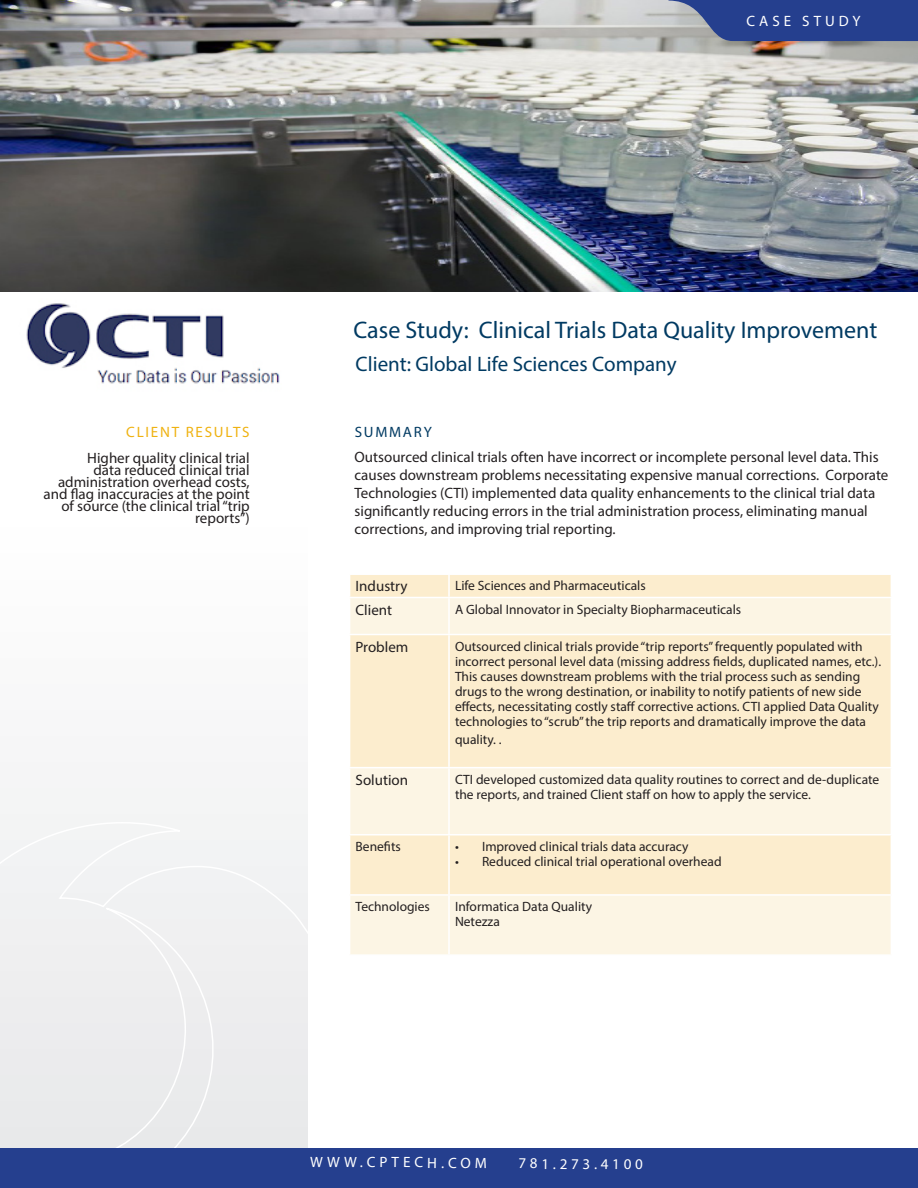
<style>
.page{position:relative;width:918px;height:1188px;background:#fff}
.page>*{position:absolute;margin:0;border:0;box-sizing:border-box;transform-origin:0 0}
.t1{font:24px "Myriad Pro";color:#003a62}
.Highlight{font:21px "Myriad Pro";color:#003a62}
.Side_Callout_Title{font:15px/12px "Myriad Pro";color:#231f20;text-align:right}
.Page_Type{font:15px "Myriad Pro";letter-spacing:.27em;color:#fff}
.Table_Body{font:15px "Myriad Pro";color:#231f20}
.Side_Callout_Title-2{font:15px "Myriad Pro";letter-spacing:.12em;color:#efb211}
.Section_Title{font:15px "Myriad Pro";letter-spacing:.12em;color:#003a62}
.Table_Body-2{font:13.5px/15px "Myriad Pro";color:#231f20}
</style>
<div class="page">
<div style="left:0;top:473px;width:307px;height:715px;background:#fafafa"></div>
<div style="left:0;top:821px;width:308px;height:327px;background:#eeeeef"></div>
<div style="left:0;top:1148px;width:918px;height:40px;background:#253f8e"></div>
<img style="left:26px;top:303px;width:254px;height:81px">
<img style="left:0;top:0;width:918px;height:292px">
<div style="left:350px;top:575px;width:541px;height:22px;background:#fcedce"></div>
<svg style="left:350px;top:598px;width:541px;height:356px;background:#fcf0d8"></svg>
<hr style="left:448px;top:575px;width:2px;height:22px;background:#fff">
<hr style="left:448px;top:598px;width:2px;height:36px;background:#fff">
<hr style="left:349px;top:634px;width:100px;height:1px;background:#fff">
<hr style="left:349px;top:767px;width:100px;height:1px;background:#fff">
<hr style="left:448px;top:768px;width:2px;height:66px;background:#fff">
<hr style="left:349px;top:834px;width:100px;height:2px;background:#fff">
<hr style="left:449px;top:834px;width:443px;height:2px;background:#fff">
<hr style="left:448px;top:835px;width:2px;height:59px;background:#fff">
<hr style="left:349px;top:894px;width:100px;height:2px;background:#fff">
<hr style="left:449px;top:894px;width:443px;height:2px;background:#fff">
<hr style="left:448px;top:896px;width:2px;height:58px;background:#fff">
<hr style="left:449px;top:634px;width:443px;height:1px;background:#fff">
<hr style="left:448px;top:635px;width:2px;height:132px;background:#fff">
<hr style="left:449px;top:767px;width:443px;height:1px;background:#fff">
<svg style="left:669px;top:0;width:249px;height:41px;background:#394f93"></svg>
<p class="Page_Type" style="left:746px;top:12px;width:116px">CASE STUDY</p>
<p class="Page_Type" style="left:754px;top:12px;width:116px">CASE STUDY</p>
<p class="Side_Callout_Title-2" style="left:126px;top:423px;width:125px">CLIENT RESULTS</p>
<p class="Side_Callout_Title" style="left:44px;top:452px;width:208px">Higher quality clinical trial<br>data reduced clinical trial administration overhead costs, and flag inaccuracies at the point of source (the clinical trial “trip reports”)</p>
<p class="t1" style="left:354px;top:315px;width:525px">Case Study: Clinical Trials Data Quality Improvement</p>
<p class="Highlight" style="left:356px;top:351px;width:322px">Client: Global Life Sciences Company</p>
<p class="Section_Title" style="left:355px;top:423px;width:79px">SUMMARY</p>
<p class="Side_Callout_Title" style="left:355px;top:448px;width:535px;line-height:18px;text-align:left">Outsourced clinical trials often have incorrect or incomplete personal level data. This causes downstream problems necessitating expensive manual corrections. Corporate Technologies (CTI) implemented data quality enhancements to the clinical trial data significantly reducing errors in the trial administration process, eliminating manual corrections, and improving trial reporting.</p>
<p class="Table_Body" style="left:356px;top:577px;width:54px">Industry</p>
<p class="Table_Body-2" style="left:455px;top:578px;width:192px">Life Sciences and Pharmaceuticals</p>
<p class="Table_Body" style="left:356px;top:600px;width:38px">Client</p>
<p class="Table_Body-2" style="left:455px;top:601px;width:288px">A Global Innovator in Specialty Biopharmaceuticals</p>
<p class="Table_Body" style="left:356px;top:637px;width:54px">Problem</p>
<p class="Table_Body-2" style="left:455px;top:638px;width:428px">Outsourced clinical trials provide “trip reports” frequently populated with incorrect personal level data (missing address fields, duplicated names, etc.).<br>This causes downstream problems with the trial process such as sending drugs to the wrong destination, or inability to notify patients of new side effects, necessitating costly staff corrective actions. CTI applied Data Quality technologies to “scrub” the trip reports and dramatically improve the data</p>
<p class="Table_Body-2" style="left:455px;top:731px;width:48px">quality. .</p>
<p class="Table_Body" style="left:356px;top:771px;width:54px">Solution</p>
<p class="Table_Body-2" style="left:455px;top:772px;width:426px">CTI developed customized data quality routines to correct and de-duplicate the reports, and trained Client staff on how to apply the service.</p>
<p class="Table_Body-2" style="left:356px;top:839px;width:47px">Benefits</p>
<p class="Table_Body-2" style="left:455px;top:839px;width:235px">• Improved clinical trials data accuracy</p>
<p class="Table_Body-2" style="left:455px;top:854px;width:268px">• Reduced clinical trial operational overhead</p>
<p class="Table_Body-2" style="left:356px;top:899px;width:76px">Technologies</p>
<p class="Table_Body-2" style="left:455px;top:899px;width:139px">Informatica Data Quality</p>
<p class="Table_Body-2" style="left:455px;top:914px;width:46px">Netezza</p>
<p class="Page_Type" style="left:310px;top:1152px;width:178px;rotate:1deg">WWW.CPTECH.COM</p>
<p class="Page_Type" style="left:519px;top:1154px;width:126px;rotate:1deg">781.273.4100</p>
</div>
